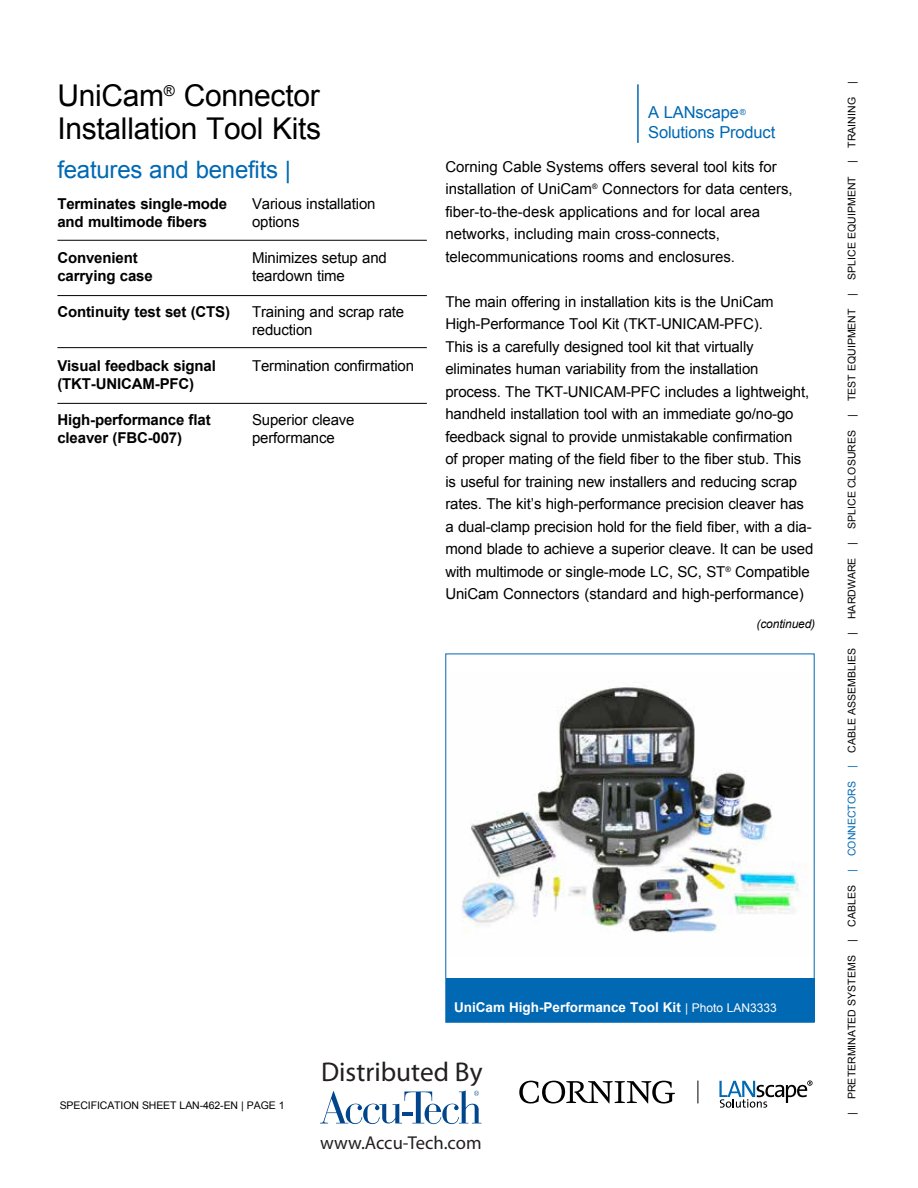
<style>
.page{position:relative;width:918px;height:1188px;background:#fff}
.page>*{position:absolute;margin:0;border:0;box-sizing:border-box;transform-origin:0 0}
.t1{font:30px/33px "Arial";letter-spacing:-.01em;color:#000}
.t2{font:27.3px "Myriad Pro";color:#231f20}
.t3{font:24px "Arial";letter-spacing:-.01em;color:#0168b3}
.t4{font:18.6px "Myriad Pro";color:#231f20}
.t5{font:16.5px/19.5px "Arial";letter-spacing:-.01em;color:#0168b3}
.t6{font:15px/22.5px "Arial";letter-spacing:-.01em;color:#000}
.t7{font:700 15px/18px "Arial";letter-spacing:-.01em;color:#000}
.t8{font:700 13.5px "Arial";color:#fff}
.t9{font:italic 12px "Arial";letter-spacing:-.01em;color:#000}
.t10{font:10.5px "Arial";letter-spacing:.005em;color:#000}
.s1{font-weight:400;font-size:12px}
.s2{color:#0168b3}
</style>
<div class="page">
<hr style="left:57px;top:240px;width:370px;height:1px;background:#000">
<hr style="left:57px;top:295px;width:370px;height:1px;background:#000">
<hr style="left:57px;top:347px;width:370px;height:1px;background:#000">
<hr style="left:57px;top:403px;width:370px;height:1px;background:#000">
<img style="left:461px;top:686px;width:346px;height:247px">
<div style="left:446px;top:979px;width:368px;height:43px;background:#0168b3"></div>
<svg style="left:519px;top:1081px;width:156px;height:23px"></svg>
<svg style="left:719px;top:1080px;width:94px;height:28px"></svg>
<svg style="left:698px;top:1081px;width:1px;height:22px"></svg>
<hr style="left:637px;top:84px;width:2px;height:59px;background:#0168b3">
<svg style="left:321px;top:1090px;width:160px;height:34px"></svg>
<p class="t1" style="left:57px;top:80px;width:265px">UniCam<sup>®</sup> Connector<br>Installation Tool Kits</p>
<p class="t3" style="left:57px;top:154px;width:235px">features and benefits |</p>
<p class="t7" style="left:57px;top:195px;width:171px">Terminates single-mode and multimode fibers</p>
<p class="t7" style="left:57px;top:249px;width:97px">Convenient carrying case</p>
<p class="t7" style="left:57px;top:303px;width:174px">Continuity test set (CTS)</p>
<p class="t7" style="left:57px;top:357px;width:160px">Visual feedback signal (TKT-UNICAM-PFC)</p>
<p class="t7" style="left:57px;top:411px;width:155px">High-performance flat cleaver (FBC-007)</p>
<p class="t6" style="left:252px;top:194px;width:125px;line-height:18px">Various installation options</p>
<p class="t6" style="left:252px;top:248px;width:136px;line-height:18px">Minimizes setup and teardown time</p>
<p class="t6" style="left:252px;top:302px;width:154px;line-height:18px">Training and scrap rate reduction</p>
<p class="t6" style="left:252px;top:354px;width:164px">Termination confirmation</p>
<p class="t6" style="left:252px;top:410px;width:104px;line-height:18px">Superior cleave performance</p>
<p class="t5" style="left:648px;top:103px;width:129px">A LANscape<sup>®<br></sup>Solutions Product</p>
<p class="t6" style="left:445px;top:155px;width:349px">Corning Cable Systems offers several tool kits for installation of UniCam<sup>®</sup> Connectors for data centers, fiber-to-the-desk applications and for local area networks, including main cross-connects, telecommunications rooms and enclosures.</p>
<p class="t6" style="left:445px;top:290px;width:369px">The main offering in installation kits is the UniCam High-Performance Tool Kit (TKT-UNICAM-PFC).<br>This is a carefully designed tool kit that virtually eliminates human variability from the installation process. The TKT-UNICAM-PFC includes a lightweight, handheld installation tool with an immediate go/no-go feedback signal to provide unmistakable confirmation<br>of proper mating of the field fiber to the fiber stub. This is useful for training new installers and reducing scrap rates. The kit’s high-performance precision cleaver has a dual-clamp precision hold for the field fiber, with a dia&shy;mond blade to achieve a superior cleave. It can be used with multimode or single-mode LC, SC, ST<sup>®</sup> Compatible UniCam Connectors (standard and high-performance)</p>
<p class="t9" style="left:756px;top:616px;width:60px">(continued)</p>
<p class="t8" style="left:454px;top:998px;width:324px">UniCam High-Performance Tool Kit <span class="s1">| Photo LAN3333</span></p>
<p class="t10" style="left:60px;top:1098px;width:226px">SPECIFICATION SHEET LAN-462-EN | PAGE 1</p>
<p class="t2" style="left:321px;top:1055px;width:163px">Distributed By</p>
<p class="t4" style="left:320px;top:1131px;width:163px">www.Accu-Tech.com</p>
<p class="t10" style="left:845px;top:1115px;width:1035px;rotate:-90deg">| PRETERMINATED SYSTEMS | CABLES <span class="s2">| CONNECTORS |</span> CABLE ASSEMBLIES | HARDWARE | SPLICE CLOSURES | TEST EQUIPMENT | SPLICE EQUIPMENT | TRAINING |</p>
</div>
